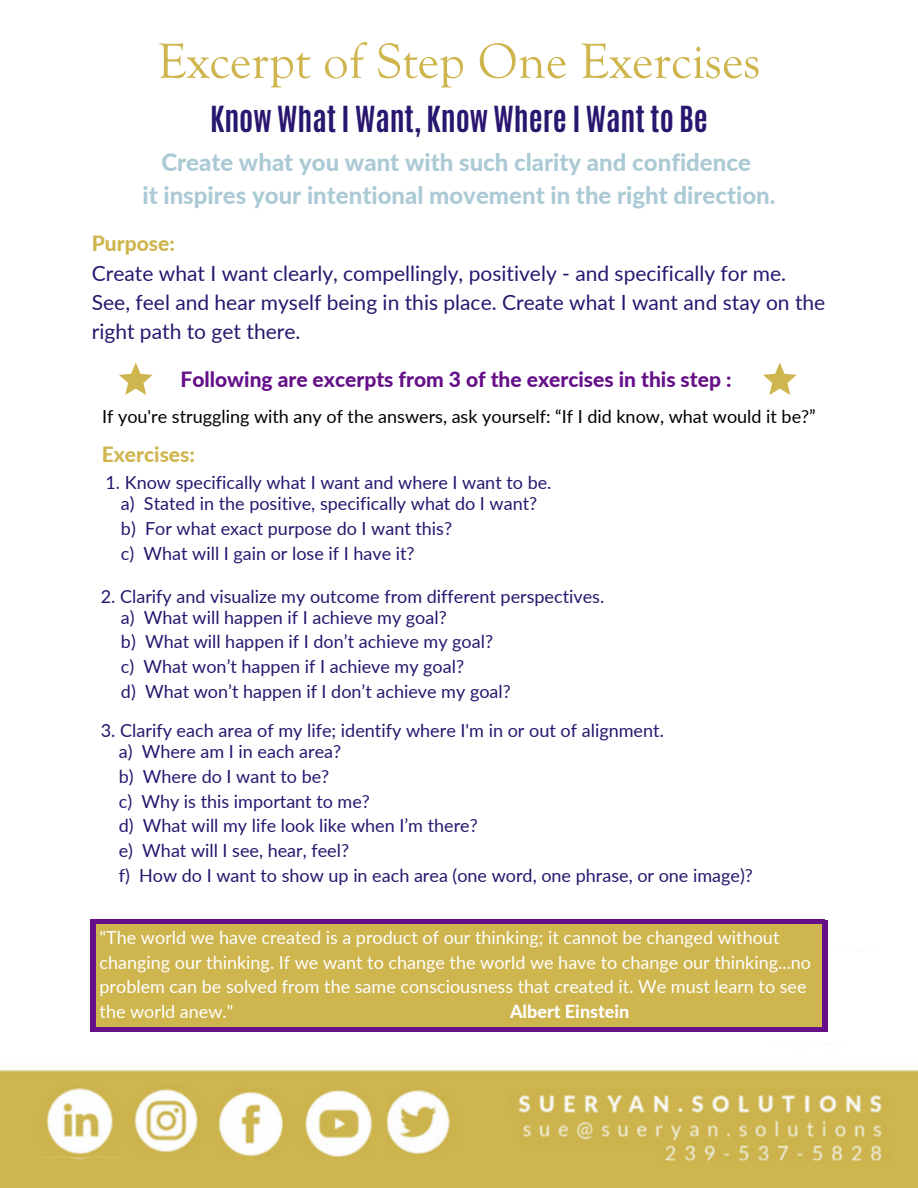
<style>
.page{position:relative;width:918px;height:1188px;background:#fff}
.page>*{position:absolute;margin:0;border:0;box-sizing:border-box;transform-origin:0 0}
.t1{font:51px "Goudy Old Style T";color:#ceb54e}
.t2{font:700 30px "Antonio";color:#29166f}
.t3{font:800 24px/32.7px "Lato";color:#abcad5;text-align:center}
.t4{font:21px/29.2px "Lato";color:#29166f}
.t5{font:800 21px "Lato";color:#650f89}
.t6{font:800 21px "Lato";color:#ceb54e}
.t7{font:18px/24.8px "Lato";color:#29166f}
.t8{font:18px/24.8px "Lato";color:#fff}
.t9{font:18px "Lato";color:#000}
.t10{font:800 18px "Lato";color:#fff}
</style>
<div class="page">
<svg style="left:763px;top:362px;width:34px;height:33px"></svg>
<svg style="left:119px;top:362px;width:34px;height:33px"></svg>
<div style="left:0;top:1118px;width:918px;height:70px;background:#ceb54e"></div>
<img style="left:0;top:945px;width:918px;height:215px">
<img style="left:215px;top:1085px;width:77px;height:73px">
<img style="left:300px;top:1083px;width:80px;height:76px">
<div style="left:602px;top:952px;width:294px;height:90px;background:#fff"></div>
<img style="left:508px;top:1087px;width:388px;height:74px">
<img style="left:388px;top:1086px;width:70px;height:72px">
<img style="left:128px;top:1084px;width:78px;height:76px">
<img style="left:40px;top:1085px;width:80px;height:73px">
<div style="left:90px;top:919px;width:734px;height:109px;background:#ceb54e"></div>
<div style="left:90px;top:1027px;width:735px;height:5px;background:#650f89"></div>
<div style="left:90px;top:919px;width:735px;height:5px;background:#650f89"></div>
<div style="left:90px;top:919px;width:6px;height:108px;background:#650f89"></div>
<div style="left:822px;top:920px;width:5px;height:112px;background:#650f89"></div>
<h1 class="t1" style="left:157px;top:32px;width:605px">Excerpt of Step One Exercises</h1>
<h2 class="t2" style="left:210px;top:98px;width:499px">Know What I Want, Know Where I Want to Be</h2>
<h3 class="t3" style="left:142px;top:146px;width:635px">Create what you want with such clarity and confidence<br>it inspires your intentional movement in the right direction.</h3>
<p class="t6" style="left:92px;top:231px;width:85px">Purpose:</p>
<p class="t4" style="left:92px;top:258px;width:735px">Create what I want clearly, compellingly, positively - and specifically for me.<br>See, feel and hear myself being in this place. Create what I want and stay on the right path to get there.</p>
<p class="t5" style="left:180px;top:366px;width:553px">Following are excerpts from 3 of the exercises in this step :</p>
<p class="t9" style="left:102px;top:405px;width:715px">If you're struggling with any of the answers, ask yourself: “If I did know, what would it be?”</p>
<p class="t6" style="left:102px;top:441px;width:95px">Exercises:</p>
<p class="t7" style="left:105px;top:470px;width:448px">1. Know specifically what I want and where I want to be.</p>
<p class="t7" style="left:121px;top:491px;width:418px">a) Stated in the positive, specifically what do I want? b) For what exact purpose do I want this?<br>c) What will I gain or lose if I have it?</p>
<p class="t7" style="left:101px;top:583px;width:505px">2. Clarify and visualize my outcome from different perspectives.</p>
<p class="t7" style="left:121px;top:604px;width:391px">a) What will happen if I achieve my goal?<br>b) What will happen if I don’t achieve my goal? c) What won’t happen if I achieve my goal?<br>d) What won’t happen if I don’t achieve my goal?</p>
<p class="t7" style="left:101px;top:718px;width:565px">3. Clarify each area of my life; identify where I'm in or out of alignment.</p>
<p class="t7" style="left:119px;top:739px;width:636px">a) Where am I in each area?<br>b) Where do I want to be?<br>c) Why is this important to me?<br>d) What will my life look like when I’m there?<br>e) What will I see, hear, feel?<br>f) How do I want to show up in each area (one word, one phrase, or one image)?</p>
<p class="t8" style="left:100px;top:925px;width:713px">"The world we have created is a product of our thinking; it cannot be changed without changing our thinking. If we want to change the world we have to change our thinking...no problem can be solved from the same consciousness that created it. We must learn to see the world anew."</p>
<p class="t10" style="left:510px;top:1000px;width:121px">Albert Einstein</p>
</div>
